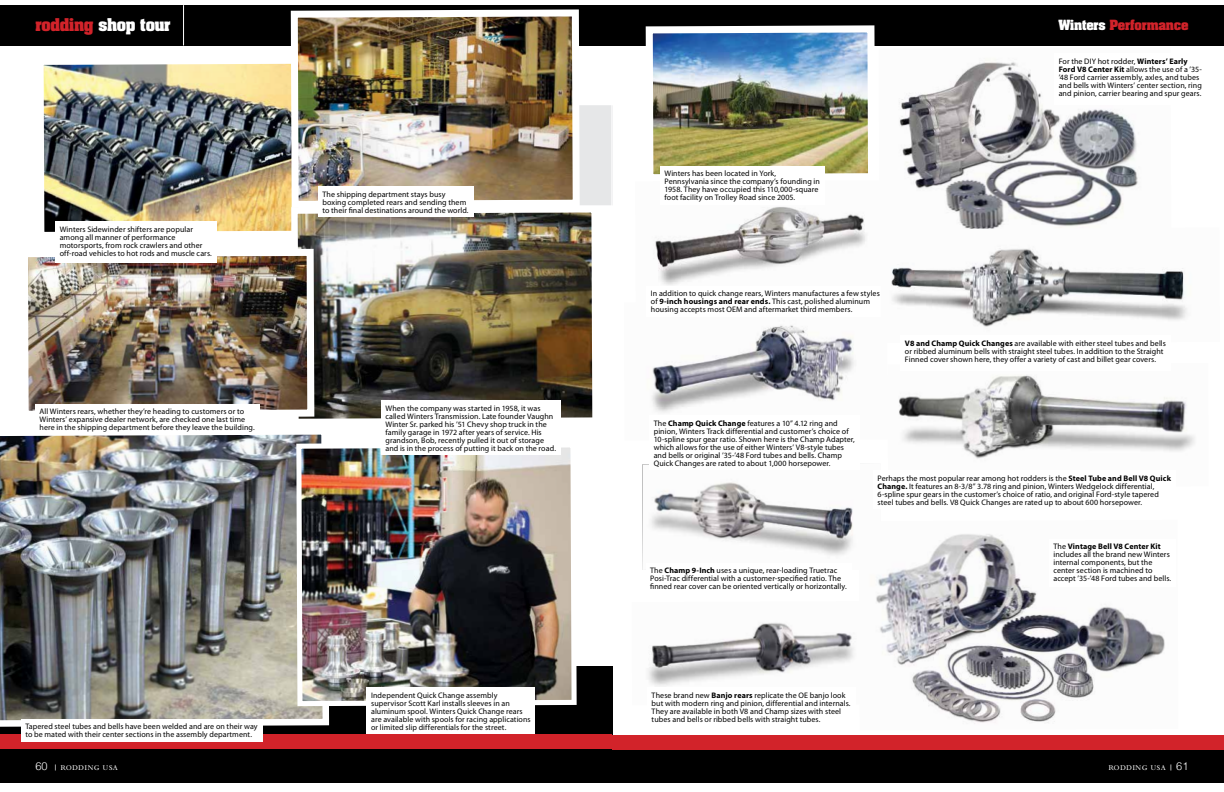
<style>
.page{position:relative;width:1224px;height:792px;background:#fff}
.page>*{position:absolute;margin:0;border:0;box-sizing:border-box;transform-origin:0 0}
.t1{font:700 15px "Aachen";letter-spacing:-.02em;color:#fff}
.t2{font:700 12px "Aachen";letter-spacing:-.02em;color:#d2232a}
.t3{font:8px/8px "Myriad";letter-spacing:.01em;color:#000}
.t4{font:6.5px "Bamberg";letter-spacing:.13em;color:#fff}
.s1{color:#d2232a}
.s2{font-family:"Helvetica";font-weight:300;font-size:11px}
.s3{color:#fff}
.s4{font-weight:700}
</style>
<div class="page">
<div style="left:0;top:5px;width:612px;height:40px;background:#000"></div>
<div style="left:0;top:667px;width:611px;height:116px;background:#000"></div>
<hr style="left:611px;top:742px;width:1px;height:41px;background:#000">
<hr style="left:183px;top:5px;width:1px;height:40px;background:#fff">
<div style="left:0;top:735px;width:612px;height:14px;background:#d2232a"></div>
<div style="left:583px;top:105px;width:28px;height:100px;background:#e6e7e8"></div>
<img style="left:43px;top:63px;width:245px;height:169px">
<img style="left:287px;top:9px;width:296px;height:202px">
<img style="left:288px;top:203px;width:314px;height:216px">
<img style="left:0;top:434px;width:330px;height:296px">
<div style="left:21px;top:719px;width:241px;height:23px;background:#fff"></div>
<img style="left:28px;top:245px;width:290px;height:174px">
<div style="left:35px;top:404px;width:224px;height:31px;background:#fff"></div>
<div style="left:318px;top:186px;width:155px;height:31px;background:#fff"></div>
<div style="left:55px;top:221px;width:161px;height:42px;background:#fff"></div>
<img style="left:294px;top:440px;width:285px;height:269px">
<div style="left:381px;top:400px;width:180px;height:55px;background:#fff"></div>
<div style="left:367px;top:687px;width:168px;height:47px;background:#fff"></div>
<div style="left:612px;top:5px;width:612px;height:41px;background:#000"></div>
<hr style="left:612px;top:667px;width:1px;height:116px;background:#000">
<div style="left:612px;top:742px;width:612px;height:41px;background:#000"></div>
<div style="left:612px;top:735px;width:612px;height:14px;background:#d2232a"></div>
<svg style="left:612px;top:106px;width:1px;height:99px"></svg>
<img style="left:645px;top:25px;width:230px;height:150px">
<img style="left:655px;top:207px;width:211px;height:78px">
<img style="left:648px;top:622px;width:206px;height:65px">
<img style="left:652px;top:325px;width:202px;height:88px">
<img style="left:899px;top:60px;width:239px;height:168px">
<img style="left:642px;top:464px;width:211px;height:106px">
<div style="left:660px;top:166px;width:164px;height:39px;background:#fff"></div>
<div style="left:1054px;top:53px;width:153px;height:52px;background:#fff"></div>
<div style="left:646px;top:563px;width:205px;height:36px;background:#fff"></div>
<img style="left:891px;top:228px;width:296px;height:99px">
<img style="left:899px;top:375px;width:296px;height:84px">
<img style="left:876px;top:534px;width:289px;height:190px">
<div style="left:1049px;top:539px;width:127px;height:47px;background:#fff"></div>
<div style="left:649px;top:415px;width:210px;height:55px;background:#fff"></div>
<h1 class="t1" style="left:35px;top:14px;width:137px"><span class="s1">rodding</span> shop tour</h1>
<p class="t3" style="left:60px;top:225px;width:154px">Winters Sidewinder shifters are popular among all manner of performance motorsports, from rock crawlers and other off-road vehicles to hot rods and muscle cars.</p>
<p class="t3" style="left:40px;top:408px;width:217px">All Winters rears, whether they’re heading to customers or to<br>Winters’ expansive dealer network, are checked one last time here in the shipping department before they leave the building.</p>
<p class="t3" style="left:323px;top:190px;width:148px">The shipping department stays busy boxing completed rears and sending them to their final destinations around the world.</p>
<p class="t3" style="left:385px;top:405px;width:172px">When the company was started in 1958, it was called Winters Transmission. Late founder Vaughn Winter Sr. parked his ’51 Chevy shop truck in the family garage in 1972 after years of service. His grandson, Bob, recently pulled it out of storage and is in the process of putting it back on the road.</p>
<p class="t3" style="left:25px;top:723px;width:234px">Tapered steel tubes and bells have been welded and are on their way to be mated with their center sections in the assembly department.</p>
<p class="t4" style="left:35px;top:764px;width:84px"><span class="s2">60</span> <sup>|</sup> RODDING USA</p>
<p class="t3" style="left:371px;top:691px;width:161px">Independent Quick Change assembly supervisor Scott Karl installs sleeves in an aluminum spool. Winters Quick Change rears are available with spools for racing applications or limited slip differentials for the street.</p>
<h2 class="t2" style="left:1058px;top:17px;width:132px"><span class="s3">Winters</span> Performance</h2>
<p class="t3" style="left:664px;top:170px;width:157px">Winters has been located in York, Pennsylvania since the company’s founding in 1958. They have occupied this 110,000-square foot facility on Trolley Road since 2005.</p>
<p class="t3" style="left:1059px;top:58px;width:145px">For the DIY hot rodder, <span class="s4">Winters’ Early Ford V8 Center Kit</span> allows the use of a ’35- ’48 Ford carrier assembly, axles, and tubes and bells with Winters’ center section, ring and pinion, carrier bearing and spur gears.</p>
<p class="t3" style="left:651px;top:290px;width:230px">In addition to quick change rears, Winters manufactures a few styles of <span class="s4">9-inch housings and rear ends.</span> This cast, polished aluminum housing accepts most OEM and aftermarket third members.</p>
<p class="t3" style="left:654px;top:419px;width:203px">The <span class="s4">Champ Quick Change</span> features a 10” 4.12 ring and pinion, Winters Track differential and customer’s choice of 10-spline spur gear ratio. Shown here is the Champ Adapter, which allows for the use of either Winters’ V8-style tubes and bells or original ’35-’48 Ford tubes and bells. Champ Quick Changes are rated to about 1,000 horsepower.</p>
<p class="t3" style="left:905px;top:340px;width:262px"><span class="s4">V8 and Champ Quick Changes</span> are available with either steel tubes and bells or ribbed aluminum bells with straight steel tubes. In addition to the Straight<br>Finned cover shown here, they offer a variety of cast and billet gear covers.</p>
<p class="t3" style="left:650px;top:567px;width:198px">The <span class="s4">Champ 9-Inch</span> uses a unique, rear-loading Truetrac<br>Posi-Trac differential with a customer-specified ratio. The finned rear cover can be oriented vertically or horizontally.</p>
<p class="t3" style="left:878px;top:474px;width:295px">Perhaps the most popular rear among hot rodders is the <span class="s4">Steel Tube and Bell V8 Quick Change.</span> It features an 8-3/8” 3.78 ring and pinion, Winters Wedgelock differential, 6-spline spur gears in the customer’s choice of ratio, and original Ford-style tapered steel tubes and bells. V8 Quick Changes are rated up to about 600 horsepower.</p>
<p class="t3" style="left:1053px;top:543px;width:119px">The <span class="s4">Vintage Bell V8 Center Kit </span>includes all the brand new Winters internal components, but the center section is machined to accept ’35-’48 Ford tubes and bells.</p>
<p class="t3" style="left:652px;top:691px;width:200px">These brand new <span class="s4">Banjo rears</span> replicate the OE banjo look but with modern ring and pinion, differential and internals.<br>They are available in both V8 and Champ sizes with steel tubes and bells or ribbed bells with straight tubes.</p>
<p class="t4" style="left:1109px;top:763px;width:81px">RODDING USA <sup>|</sup> <span class="s2">61</span></p>
</div>
